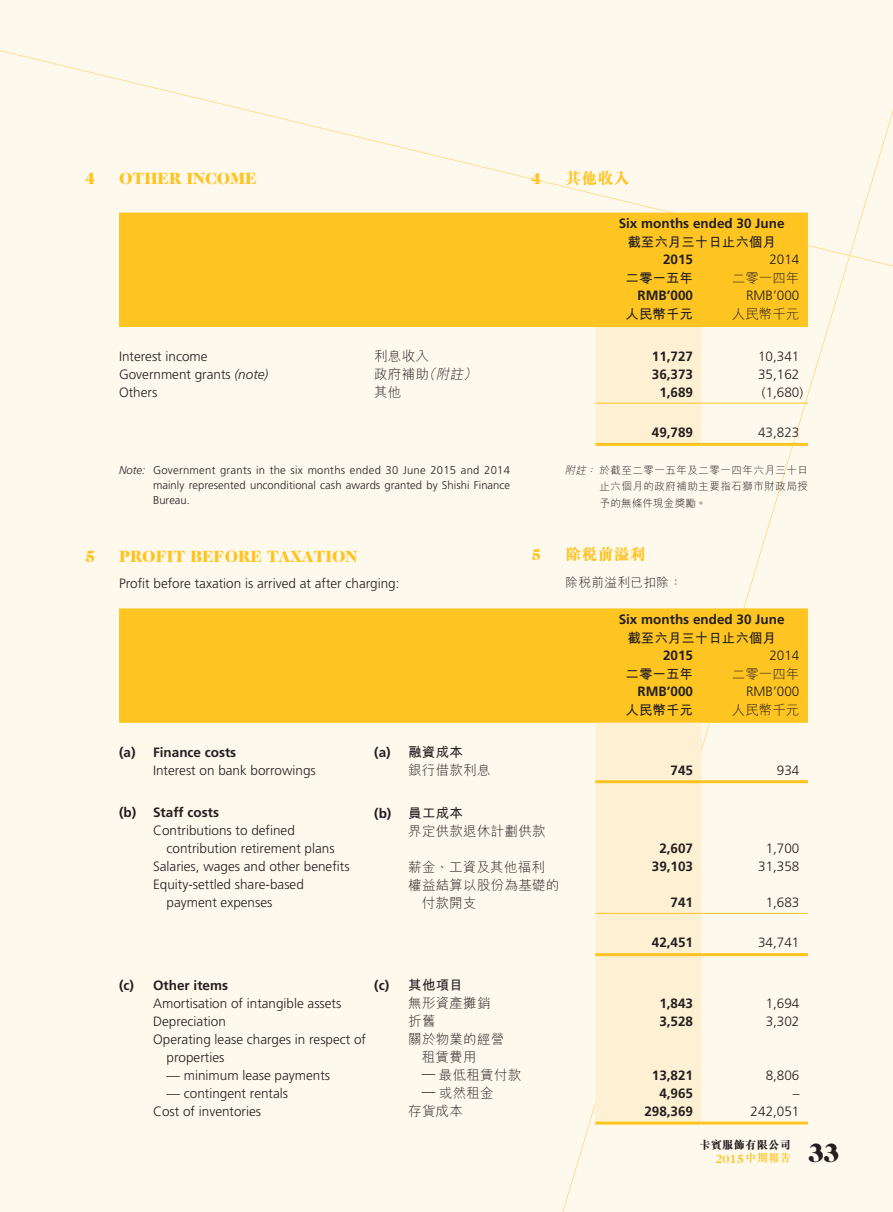
<style>
.page{position:relative;width:893px;height:1212px;background:#fef9ed}
.page>*{position:absolute;margin:0;border:0;box-sizing:border-box;transform-origin:0 0}
.t1{font:900 27px "Caslon 224 Std";color:#231f20}
.t2{font:900 16.5px "Caslon 224 Std";color:#fec422}
.t3{font:800 15.75px "M Sung HK";letter-spacing:.02em;color:#fec422}
.t4{font:900 15.75px "Caslon 224 Std";color:#fec422}
.t5{font:300 13.5px/18px "Frutiger LT Std";color:#231f20}
.t6{font:700 13.5px "Frutiger LT Std";color:#231f20}
.t7{font:300 13.5px/18px "M Hei HK";letter-spacing:.02em;color:#231f20}
.t8{font:700 13.5px "M Hei HK";color:#231f20}
.t9{font:300 12.75px "M Hei HK";letter-spacing:.02em;color:#231f20}
.t10{font:700 12px "Caslon 224 Std";color:#fec422}
.t11{font:300 11.25px/15px "Frutiger LT Std";color:#231f20;text-align:justify}
.t12{font:800 11.25px "M Sung HK";letter-spacing:.02em;color:#231f20}
.t13{font:300 10.5px/16.5px "M Hei HK";letter-spacing:.045em;color:#231f20;text-align:justify}
.s1{font-style:italic}
.s2{font-family:"Frutiger LT Std"}
.s3{font-family:"M Sung HK";font-size:11.25px}
</style>
<div class="page">
<svg style="left:0;top:50px;width:548px;height:163px"></svg>
<svg style="left:548px;top:110px;width:345px;height:1102px"></svg>
<div style="left:119px;top:213px;width:689px;height:114px;background:#fec422"></div>
<div style="left:595px;top:327px;width:107px;height:116px;background:#fef1d3"></div>
<hr style="left:595px;top:403px;width:107px;height:1px;background:#fec422">
<hr style="left:702px;top:403px;width:106px;height:1px;background:#fec422">
<hr style="left:595px;top:443px;width:107px;height:3px;background:#fec422">
<hr style="left:702px;top:443px;width:106px;height:3px;background:#fec422">
<div style="left:119px;top:608px;width:689px;height:115px;background:#fec422"></div>
<div style="left:595px;top:723px;width:107px;height:398px;background:#fef1d3"></div>
<hr style="left:595px;top:780px;width:107px;height:3px;background:#fec422">
<hr style="left:702px;top:780px;width:106px;height:3px;background:#fec422">
<hr style="left:595px;top:913px;width:107px;height:1px;background:#fec422">
<hr style="left:702px;top:913px;width:106px;height:1px;background:#fec422">
<hr style="left:595px;top:953px;width:107px;height:3px;background:#fec422">
<hr style="left:702px;top:953px;width:106px;height:3px;background:#fec422">
<hr style="left:595px;top:1121px;width:107px;height:3px;background:#fec422">
<hr style="left:702px;top:1121px;width:106px;height:3px;background:#fec422">
<p class="t2" style="left:85px;top:169px;width:12px">4</p>
<p class="t2" style="left:119px;top:169px;width:139px">OTHER INCOME</p>
<p class="t4" style="left:531px;top:170px;width:11px">4</p>
<p class="t3" style="left:566px;top:170px;width:65px">其他收入</p>
<p class="t6" style="left:619px;top:216px;width:167px">Six months ended 30 June</p>
<p class="t8" style="left:627px;top:232px;width:150px">截至六月三十日止六個月</p>
<p class="t6" style="left:663px;top:252px;width:32px">2015</p>
<p class="t5" style="left:769px;top:251px;width:32px">2014</p>
<p class="t8" style="left:626px;top:268px;width:69px">二零一五年</p>
<p class="t7" style="left:732px;top:269px;width:69px">二零一四年</p>
<p class="t6" style="left:638px;top:288px;width:57px">RMB’000</p>
<p class="t5" style="left:746px;top:287px;width:55px">RMB’000</p>
<p class="t8" style="left:626px;top:304px;width:69px">人民幣千元</p>
<p class="t7" style="left:732px;top:305px;width:69px">人民幣千元</p>
<p class="t5" style="left:119px;top:347px;width:90px">Interest income</p>
<p class="t7" style="left:374px;top:347px;width:56px">利息收入</p>
<p class="t6" style="left:652px;top:348px;width:43px">11,727</p>
<p class="t5" style="left:758px;top:347px;width:43px">10,341</p>
<p class="t5" style="left:119px;top:365px;width:151px">Government grants <span class="s1">(note)</span></p>
<p class="t7" style="left:374px;top:365px;width:107px">政府補助<span class="s1">（附註）</span></p>
<p class="t6" style="left:652px;top:366px;width:43px">36,373</p>
<p class="t5" style="left:758px;top:365px;width:43px">35,162</p>
<p class="t5" style="left:119px;top:383px;width:40px">Others</p>
<p class="t7" style="left:374px;top:383px;width:29px">其他</p>
<p class="t6" style="left:659px;top:384px;width:35px">1,689</p>
<p class="t5" style="left:762px;top:383px;width:43px">(1,680)</p>
<p class="t6" style="left:652px;top:425px;width:43px">49,789</p>
<p class="t5" style="left:758px;top:424px;width:43px">43,823</p>
<p class="t11" style="left:153px;top:463px;width:359px;text-indent:-34px"><span class="s1">Note:</span> Government grants in the six months ended 30 June 2015 and 2014 mainly represented unconditional cash awards granted by Shishi Finance Bureau.</p>
<p class="t13" style="left:600px;top:462px;width:210px;text-indent:-35px"><span class="s1">附註：</span>於截至二零一五年及二零一四年六月三十日止六個月的政府補助主要指石獅市財政局授予的無條件現金獎勵。</p>
<p class="t2" style="left:85px;top:546px;width:12px">5</p>
<p class="t2" style="left:119px;top:546px;width:240px">PROFIT BEFORE TAXATION</p>
<p class="t5" style="left:119px;top:575px;width:282px">Profit before taxation is arrived at after charging:</p>
<p class="t4" style="left:531px;top:546px;width:11px">5</p>
<p class="t3" style="left:566px;top:547px;width:82px">除稅前溢利</p>
<p class="t9" style="left:566px;top:576px;width:118px">除稅前溢利已扣除：</p>
<p class="t6" style="left:619px;top:611px;width:167px">Six months ended 30 June</p>
<p class="t8" style="left:627px;top:628px;width:150px">截至六月三十日止六個月</p>
<p class="t6" style="left:663px;top:647px;width:32px">2015</p>
<p class="t5" style="left:769px;top:647px;width:32px">2014</p>
<p class="t8" style="left:626px;top:664px;width:69px">二零一五年</p>
<p class="t7" style="left:732px;top:664px;width:69px">二零一四年</p>
<p class="t6" style="left:638px;top:683px;width:57px">RMB’000</p>
<p class="t5" style="left:746px;top:683px;width:55px">RMB’000</p>
<p class="t8" style="left:626px;top:700px;width:69px">人民幣千元</p>
<p class="t7" style="left:732px;top:700px;width:69px">人民幣千元</p>
<p class="t6" style="left:119px;top:744px;width:119px">(a) Finance costs</p>
<p class="t8" style="left:374px;top:742px;width:90px"><span class="s2">(a)</span> 融資成本</p>
<p class="t5" style="left:153px;top:761px;width:164px">Interest on bank borrowings</p>
<p class="t7" style="left:408px;top:761px;width:84px">銀行借款利息</p>
<p class="t6" style="left:671px;top:762px;width:24px">745</p>
<p class="t5" style="left:777px;top:761px;width:24px">934</p>
<p class="t6" style="left:119px;top:804px;width:102px">(b) Staff costs</p>
<p class="t8" style="left:374px;top:803px;width:90px"><span class="s2">(b)</span> 員工成本</p>
<p class="t5" style="left:167px;top:821px;width:170px;text-indent:-14px">Contributions to defined contribution retirement plans</p>
<p class="t7" style="left:408px;top:821px;width:139px">界定供款退休計劃供款</p>
<p class="t6" style="left:659px;top:840px;width:35px">2,607</p>
<p class="t5" style="left:766px;top:839px;width:35px">1,700</p>
<p class="t5" style="left:153px;top:857px;width:198px">Salaries, wages and other benefits</p>
<p class="t7" style="left:408px;top:857px;width:138px">薪金、工資及其他福利</p>
<p class="t6" style="left:652px;top:858px;width:43px">39,103</p>
<p class="t5" style="left:758px;top:857px;width:43px">31,358</p>
<p class="t5" style="left:167px;top:875px;width:139px;text-indent:-14px">Equity-settled share-based payment expenses</p>
<p class="t7" style="left:422px;top:875px;width:139px;text-indent:-14px">權益結算以股份為基礎的付款開支</p>
<p class="t6" style="left:671px;top:894px;width:24px">741</p>
<p class="t5" style="left:766px;top:893px;width:35px">1,683</p>
<p class="t6" style="left:652px;top:935px;width:43px">42,451</p>
<p class="t5" style="left:758px;top:934px;width:43px">34,741</p>
<p class="t6" style="left:119px;top:977px;width:111px">(c) Other items</p>
<p class="t8" style="left:374px;top:976px;width:90px"><span class="s2">(c)</span> 其他項目</p>
<p class="t5" style="left:153px;top:994px;width:190px">Amortisation of intangible assets</p>
<p class="t7" style="left:408px;top:994px;width:84px">無形資產攤銷</p>
<p class="t6" style="left:659px;top:995px;width:35px">1,843</p>
<p class="t5" style="left:766px;top:994px;width:35px">1,694</p>
<p class="t5" style="left:153px;top:1012px;width:74px">Depreciation</p>
<p class="t7" style="left:408px;top:1012px;width:29px">折舊</p>
<p class="t6" style="left:659px;top:1013px;width:35px">3,528</p>
<p class="t5" style="left:766px;top:1012px;width:35px">3,302</p>
<p class="t5" style="left:167px;top:1030px;width:201px;text-indent:-14px">Operating lease charges in respect of properties</p>
<p class="t7" style="left:422px;top:1030px;width:84px;text-indent:-14px">關於物業的經營租賃費用</p>
<p class="t5" style="left:167px;top:1066px;width:165px">— minimum lease payments</p>
<p class="t7" style="left:422px;top:1066px;width:101px"><span class="s2">—</span> 最低租賃付款</p>
<p class="t6" style="left:652px;top:1067px;width:43px">13,821</p>
<p class="t5" style="left:766px;top:1066px;width:35px">8,806</p>
<p class="t5" style="left:167px;top:1084px;width:123px">— contingent rentals</p>
<p class="t7" style="left:422px;top:1084px;width:74px"><span class="s2">—</span> 或然租金</p>
<p class="t6" style="left:659px;top:1085px;width:35px">4,965</p>
<p class="t5" style="left:793px;top:1084px;width:8px">–</p>
<p class="t5" style="left:153px;top:1102px;width:110px">Cost of inventories</p>
<p class="t7" style="left:408px;top:1102px;width:56px">存貨成本</p>
<p class="t6" style="left:644px;top:1103px;width:50px">298,369</p>
<p class="t5" style="left:751px;top:1102px;width:50px">242,051</p>
<p class="t12" style="left:699px;top:1139px;width:93px">卡賓服飾有限公司</p>
<p class="t10" style="left:715px;top:1151px;width:77px">2015<span class="s3">中期報告</span></p>
<h1 class="t1" style="left:808px;top:1137px;width:33px">33</h1>
</div>
